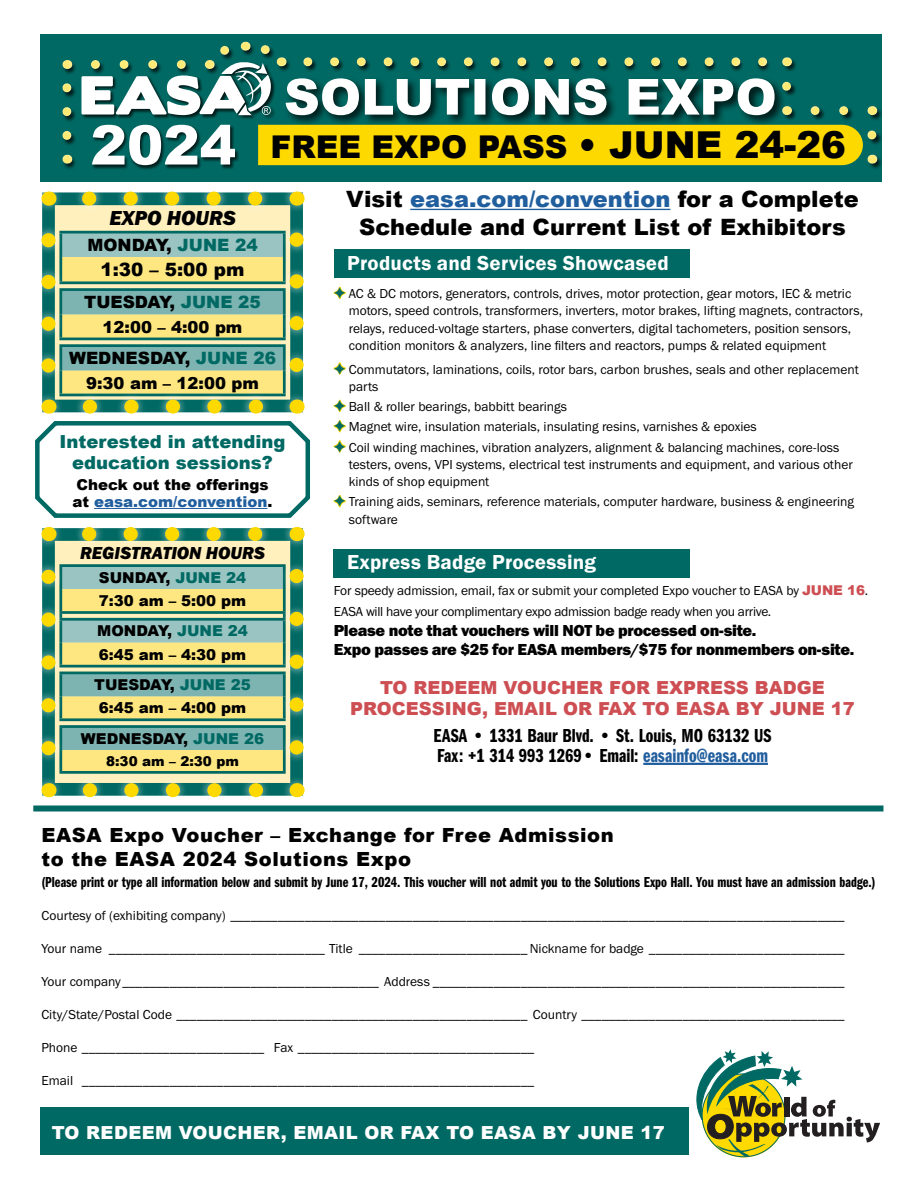
<style>
.page{position:relative;width:918px;height:1188px;background:#fff}
.page>*{position:absolute;margin:0;border:0;box-sizing:border-box;transform-origin:0 0}
.t1{font:900 31.35px "Arial";color:#000}
.t2{font:900 22.5px/28.5px "Arial";color:#000;text-align:center}
.t3{font:21px "Franklin Gothic URW Dem";letter-spacing:.01em;color:#fff}
.t4{font:21px "Franklin Gothic URW Hea Ita";color:#000}
.t5{font:19.5px/19.5px "Franklin Gothic URW Com Dem";color:#000}
.t6{font:900 19.5px/24px "Arial";letter-spacing:.03em;color:#000}
.t7{font:900 18.3px "Arial";color:#000}
.t8{font:900 18px/21.6px "Arial";color:#ce4f53;text-align:center}
.t9{font:900 18px "Arial";letter-spacing:.02em;color:#fff}
.t10{font:900 18px/21px "Arial";color:#006963;text-align:center}
.t11{font:18px "Franklin Gothic URW Hea Ita";color:#000}
.t12{font:900 16.95px "Arial";color:#000}
.t13{font:16.5px/19.8px "Franklin Gothic URW Hea";letter-spacing:-.02em;color:#000}
.t14{font:900 16.5px "Arial";color:#000}
.t15{font:15px "Franklin Gothic URW Com Dem";color:#000}
.t16{font:900 15px/23.4px "Arial";color:#000}
.t17{font:13.5px/17.2px "Franklin Gothic URW Boo";color:#000}
.t18{font:13.5px/20.7px "Franklin Gothic URW Boo";letter-spacing:-.02em;color:#000}
.t19{font:900 13.5px "Arial";color:#000}
.s1{font-size:37.05px}
.s2{color:#006963}
.s3{color:#215e9e}
.s4{color:#fdd900}
.s5{font-family:"Arial";font-weight:900;color:#ce4f53}
</style>
<div class="page">
<div style="left:40px;top:1107px;width:649px;height:47px;background:#006963"></div>
<div style="left:40px;top:34px;width:842px;height:147px;background:#006963"></div>
<div style="left:63px;top:42px;width:820px;height:128px;background:#000;opacity:.75"></div>
<div style="left:50px;top:32px;width:839px;height:134px;background:#fff;opacity:.75"></div>
<div style="left:33px;top:806px;width:850px;height:6px;background:#006963"></div>
<hr style="left:643px;top:763px;width:125px;height:2px;background:#215e9e">
<div style="left:335px;top:249px;width:355px;height:28px;background:#006963"></div>
<div style="left:334px;top:550px;width:356px;height:28px;background:#006963"></div>
<hr style="left:410px;top:209px;width:260px;height:1px;background:#215e9e">
<svg style="left:696px;top:1049px;width:184px;height:109px"></svg>
<div style="left:33px;top:183px;width:279px;height:240px;background:#fff;opacity:.75"></div>
<svg style="left:69px;top:192px;width:186px;height:14px;background:#629858"></svg>
<svg style="left:33px;top:219px;width:279px;height:299px"></svg>
<svg style="left:297px;top:192px;width:1px;height:14px"></svg>
<svg style="left:49px;top:192px;width:1px;height:14px"></svg>
<div style="left:33px;top:518px;width:279px;height:288px;background:#fff;opacity:.75"></div>
<svg style="left:90px;top:783px;width:186px;height:14px;background:#61985a"></svg>
<svg style="left:41px;top:555px;width:263px;height:217px;background:#adc494"></svg>
<svg style="left:69px;top:527px;width:186px;height:14px;background:#62985a"></svg>
<svg style="left:49px;top:783px;width:1px;height:14px"></svg>
<svg style="left:297px;top:783px;width:1px;height:14px"></svg>
<svg style="left:297px;top:527px;width:1px;height:14px"></svg>
<svg style="left:49px;top:527px;width:1px;height:14px"></svg>
<h1 class="t1" style="left:270px;top:124px;width:577px">FREE EXPO PASS <span class="s1">• JUNE 24-26</span></h1>
<h3 class="t4" style="left:109px;top:205px;width:128px">EXPO HOURS</h3>
<p class="t12" style="left:87px;top:232px;width:172px">MONDAY, <span class="s2">JUNE 24</span></p>
<h3 class="t7" style="left:101px;top:257px;width:145px">1:30 – 5:00 pm</h3>
<p class="t12" style="left:84px;top:290px;width:178px">TUESDAY, <span class="s2">JUNE 25</span></p>
<p class="t14" style="left:103px;top:315px;width:141px">12:00 – 4:00 pm</p>
<p class="t12" style="left:69px;top:346px;width:208px">WEDNESDAY, <span class="s2">JUNE 26</span></p>
<p class="t14" style="left:86px;top:371px;width:174px">9:30 am – 12:00 pm</p>
<h3 class="t10" style="left:60px;top:431px;width:227px">Interested in attending education sessions?</h3>
<p class="t16" style="left:73px;top:476px;width:201px;line-height:16.5px">Check out the offerings at <span class="s3">easa.com/convention</span>.</p>
<h3 class="t11" style="left:80px;top:541px;width:186px">REGISTRATION HOURS</h3>
<p class="t16" style="left:99px;top:565px;width:149px">SUNDAY, <span class="s2">JUNE 24<br></span>7:30 am – 5:00 pm</p>
<p class="t16" style="left:97px;top:619px;width:152px">MONDAY, <span class="s2">JUNE 24<br></span>6:45 am – 4:30 pm</p>
<p class="t16" style="left:94px;top:672px;width:158px">TUESDAY, <span class="s2">JUNE 25<br></span>6:45 am – 4:00 pm</p>
<p class="t16" style="left:81px;top:726px;width:185px">WEDNESDAY, <span class="s2">JUNE 26</span></p>
<p class="t19" style="left:106px;top:751px;width:134px">8:30 am – 2:30 pm</p>
<h2 class="t2" style="left:346px;top:184px;width:514px">Visit <span class="s3">easa.com/convention</span> for a Complete<br>Schedule and Current List of Exhibitors</h2>
<h3 class="t3" style="left:347px;top:250px;width:323px">Products and Services Showcased</h3>
<p class="t17" style="left:349px;top:285px;width:516px;text-indent:-15px"><span class="s4">✦</span> AC &amp; DC motors, generators, controls, drives, motor protection, gear motors, IEC &amp; metric motors, speed controls, transformers, inverters, motor brakes, lifting magnets, contractors, relays, reduced-voltage starters, phase converters, digital tachometers, position sensors, condition monitors &amp; analyzers, line filters and reactors, pumps &amp; related equipment</p>
<p class="t17" style="left:349px;top:360px;width:512px;text-indent:-15px"><span class="s4">✦</span> Commutators, laminations, coils, rotor bars, carbon brushes, seals and other replacement parts</p>
<p class="t17" style="left:334px;top:396px;width:507px;line-height:20.2px"><span class="s4">✦</span> Ball &amp; roller bearings, babbitt bearings<br><span class="s4">✦</span> Magnet wire, insulation materials, insulating resins, varnishes &amp; epoxies<br><span class="s4">✦</span> Coil winding machines, vibration analyzers, alignment &amp; balancing machines, core-loss</p>
<p class="t17" style="left:349px;top:455px;width:506px">testers, ovens, VPI systems, electrical test instruments and equipment, and various other kinds of shop equipment</p>
<p class="t17" style="left:349px;top:493px;width:507px;text-indent:-15px"><span class="s4">✦</span> Training aids, seminars, reference materials, computer hardware, business &amp; engineering software</p>
<h3 class="t3" style="left:347px;top:549px;width:250px">Express Badge Processing</h3>
<p class="t18" style="left:334px;top:580px;width:536px">For speedy admission, email, fax or submit your completed Expo voucher to EASA by <span class="s5">JUNE 16</span>.<br>EASA will have your complimentary expo admission badge ready when you arrive.</p>
<p class="t13" style="left:334px;top:620px;width:522px">Please note that vouchers will NOT be processed on-site.<br>Expo passes are $25 for EASA members/$75 for nonmembers on-site.</p>
<h3 class="t8" style="left:350px;top:676px;width:506px">TO REDEEM VOUCHER FOR EXPRESS BADGE<br>PROCESSING, EMAIL OR FAX TO EASA BY JUNE 17</h3>
<h3 class="t5" style="left:434px;top:725px;width:339px">EASA • 1331 Baur Blvd. • St. Louis, MO 63132 US<br>Fax: +1 314 993 1269• Email: <span class="s3">easainfo@easa.com</span></h3>
<h3 class="t6" style="left:41px;top:822px;width:574px">EASA Expo Voucher – Exchange for Free Admission to the EASA 2024 Solutions Expo</h3>
<p class="t15" style="left:41px;top:872px;width:836px">(Please print or type all information below and submit by June 17, 2024. This voucher will not admit you to the Solutions Expo Hall. You must have an admission badge.)</p>
<p class="t17" style="left:41px;top:907px;width:805px">Courtesy of (exhibiting company) ___________________________________________________________________________________________</p>
<p class="t17" style="left:41px;top:940px;width:805px">Your name ________________________________ Title _________________________ Nickname for badge _____________________________</p>
<p class="t17" style="left:41px;top:973px;width:805px">Your company______________________________________ Address _____________________________________________________________</p>
<p class="t17" style="left:41px;top:1006px;width:805px">City/State/Postal Code ____________________________________________________ Country _______________________________________</p>
<p class="t17" style="left:41px;top:1039px;width:494px">Phone ___________________________ Fax ___________________________________</p>
<p class="t17" style="left:41px;top:1072px;width:494px">Email ___________________________________________________________________</p>
<h3 class="t9" style="left:52px;top:1119px;width:615px">TO REDEEM VOUCHER, EMAIL OR FAX TO EASA BY JUNE 17</h3>
</div>
